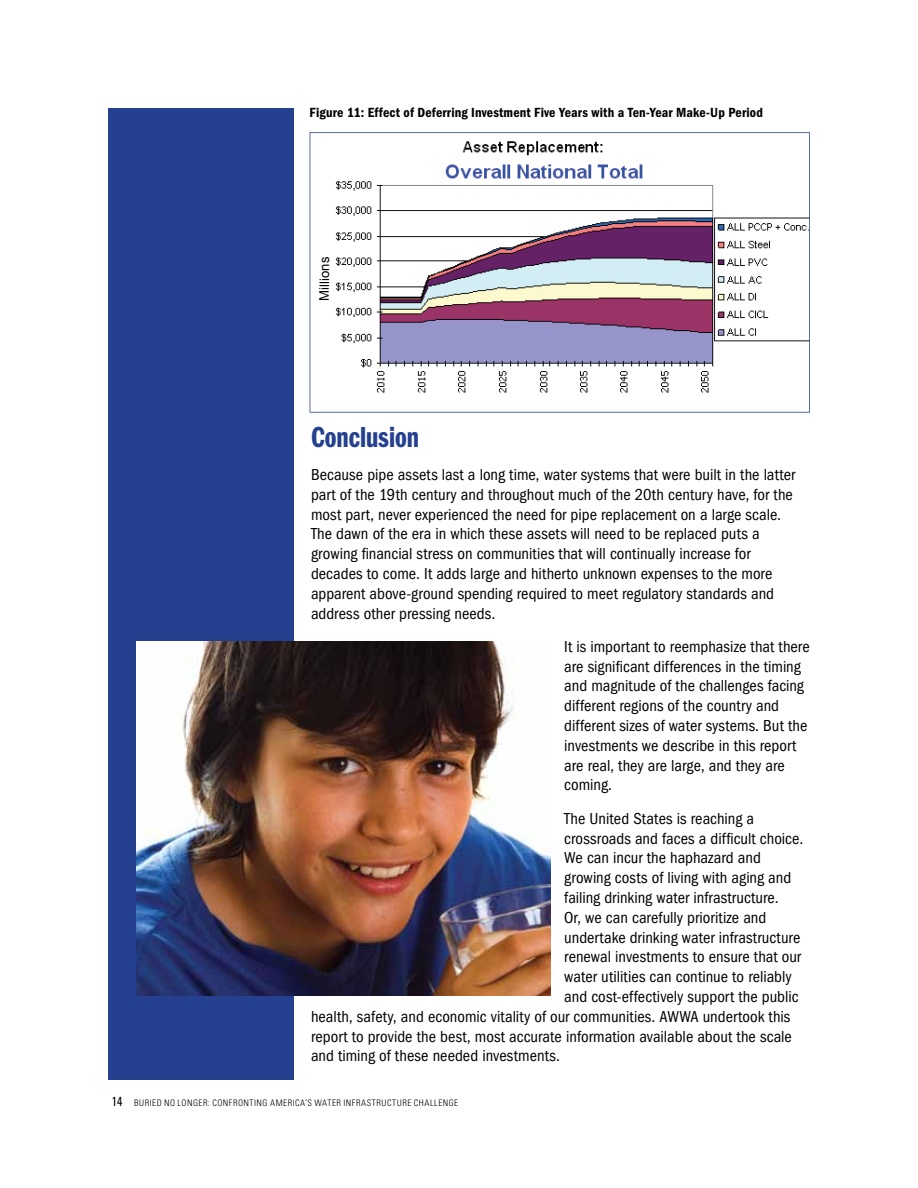
<style>
.page{position:relative;width:918px;height:1188px;background:#fff}
.page>*{position:absolute;margin:0;border:0;box-sizing:border-box;transform-origin:0 0}
.t1{font:30px "ITC Franklin Gothic Std Dm Cp";color:#25408f}
.t2{font:condensed 16.5px/19.8px "ITC Franklin Gothic Std";letter-spacing:.005em;color:#000}
.t3{font:13.8px "ITC Franklin Gothic Std Dm Cd";letter-spacing:.01em;color:#000}
.t4{font:13.05px "Arial";color:#000}
.t5{font:300 condensed 9px "Univers LT Std";letter-spacing:.055em;color:#000}
.s1{font-weight:400;font-size:13.2px}
</style>
<div class="page">
<div style="left:108px;top:108px;width:186px;height:972px;background:#25408f"></div>
<img style="left:136px;top:642px;width:415px;height:354px">
<svg style="left:310px;top:132px;width:500px;height:281px"></svg>
<p class="t3" style="left:310px;top:105px;width:455px">Figure 11: Effect of Deferring Investment Five Years with a Ten-Year Make-Up Period</p>
<p class="t4" style="left:316px;top:301px;width:45px;rotate:-90deg">Millions</p>
<h1 class="t1" style="left:311px;top:420px;width:109px">Conclusion</h1>
<p class="t2" style="left:311px;top:465px;width:486px">Because pipe assets last a long time, water systems that were built in the latter part of the 19th century and throughout much of the 20th century have, for the most part, never experienced the need for pipe replacement on a large scale.<br>The dawn of the era in which these assets will need to be replaced puts a growing financial stress on communities that will continually increase for decades to come. It adds large and hitherto unknown expenses to the more apparent above-ground spending required to meet regulatory standards and address other pressing needs.</p>
<p class="t2" style="left:564px;top:637px;width:247px">It is important to reemphasize that there are significant differences in the timing and magnitude of the challenges facing different regions of the country and different sizes of water systems. But the investments we describe in this report are real, they are large, and they are coming.</p>
<p class="t2" style="left:564px;top:809px;width:191px">The United States is reaching a</p>
<p class="t2" style="left:564px;top:828px;width:241px">crossroads and faces a difficult choice.</p>
<p class="t2" style="left:564px;top:848px;width:198px">We can incur the haphazard and</p>
<p class="t2" style="left:564px;top:868px;width:228px">growing costs of living with aging and</p>
<p class="t2" style="left:564px;top:888px;width:216px">failing drinking water infrastructure.</p>
<p class="t2" style="left:564px;top:908px;width:204px">Or, we can carefully prioritize and</p>
<p class="t2" style="left:564px;top:927px;width:238px">undertake drinking water infrastructure</p>
<p class="t2" style="left:564px;top:947px;width:238px">renewal investments to ensure that our</p>
<p class="t2" style="left:564px;top:967px;width:229px">water utilities can continue to reliably</p>
<p class="t2" style="left:564px;top:987px;width:236px">and cost-effectively support the public</p>
<p class="t2" style="left:311px;top:1007px;width:481px">health, safety, and economic vitality of our communities. AWWA undertook this</p>
<p class="t2" style="left:311px;top:1026px;width:482px">report to provide the best, most accurate information available about the scale</p>
<p class="t2" style="left:311px;top:1046px;width:250px">and timing of these needed investments.</p>
<p class="t5" style="left:112px;top:1097px;width:348px"><span class="s1">14</span> BURIED NO LONGER: CONFRONTING AMERICA’S WATER INFRASTRUCTURE CHALLENGE</p>
</div>
